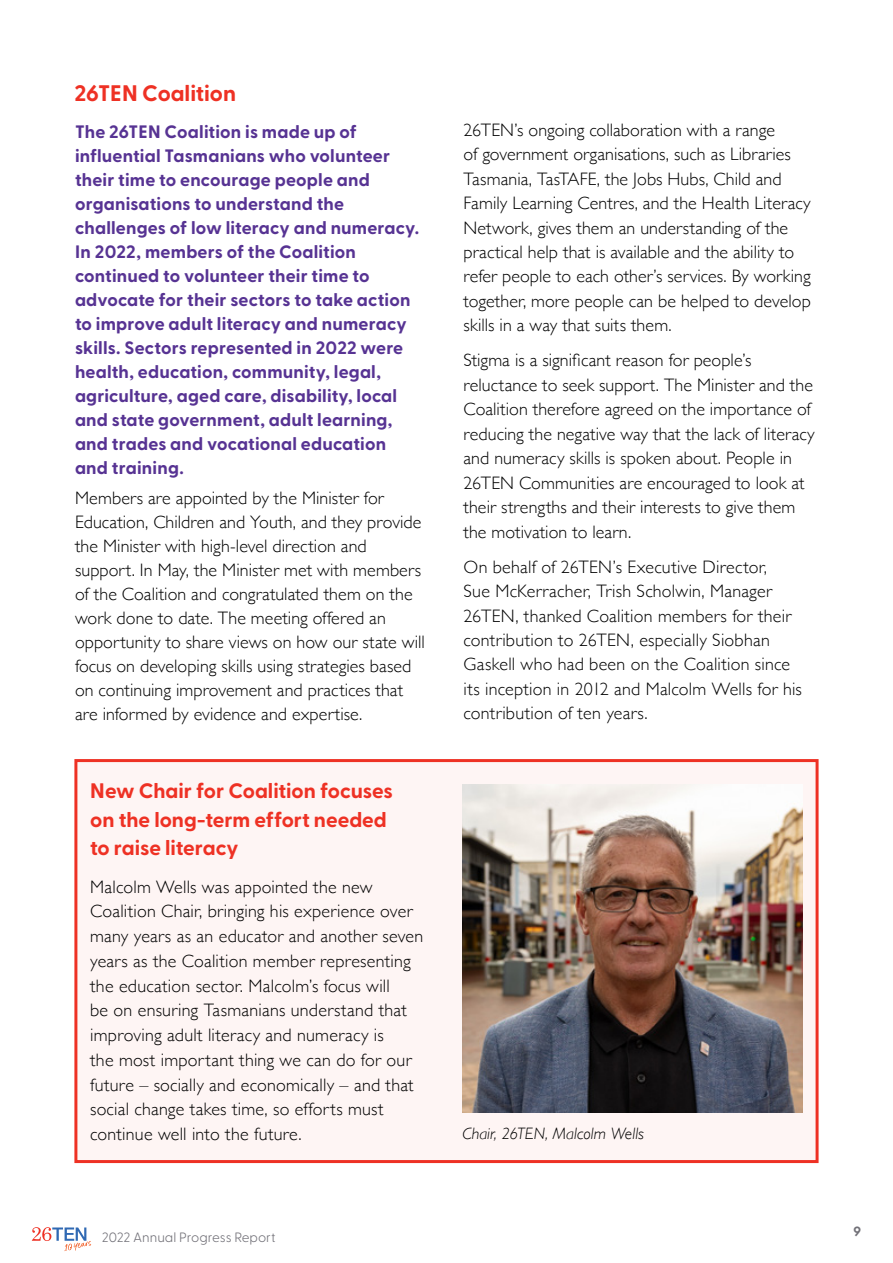
<style>
.page{position:relative;width:893px;height:1263px;background:#fff}
.page>*{position:absolute;margin:0;border:0;box-sizing:border-box;transform-origin:0 0}
._26ten_timeline_head{font:700 22.5px "Greycliff CF";color:#ee3124}
._26ten_intro{font:700 21px/28.5px "Greycliff CF";letter-spacing:-.005em;color:#ee3124}
._26ten_body{font:300 18px/24.5px "Gill Sans";letter-spacing:.005em;color:#000}
._26ten_intro-2{font:700 18px/24px "Greycliff CF";letter-spacing:.01em;color:#573393}
._26ten_caption{font:italic 300 16.5px "Gill Sans";color:#000}
.t1{font:300 13.5px "Greycliff CF";color:#727178}
.t2{font:700 13.5px "Greycliff CF";color:#727178}
</style>
<div class="page">
<div style="left:76px;top:760px;width:741px;height:401px;background:#fef5f4"></div>
<div style="left:74px;top:759px;width:745px;height:404px;border:3px solid #ee3124"></div>
<img style="left:462px;top:784px;width:341px;height:328px">
<svg style="left:32px;top:1227px;width:59px;height:24px"></svg>
<p class="_26ten_timeline_head" style="left:74px;top:76px;width:163px">26TEN Coalition</p>
<p class="_26ten_intro-2" style="left:75px;top:118px;width:346px">The 26TEN Coalition is made up of influential Tasmanians who volunteer their time to encourage people and organisations to understand the challenges of low literacy and numeracy.<br>In 2022, members of the Coalition continued to volunteer their time to advocate for their sectors to take action to improve adult literacy and numeracy skills. Sectors represented in 2022 were health, education, community, legal, agriculture, aged care, disability, local and state government, adult learning, and trades and vocational education and training.</p>
<p class="_26ten_body" style="left:75px;top:485px;width:351px;line-height:24px">Members are appointed by the Minister for Education, Children and Youth, and they provide the Minister with high-level direction and support. In May, the Minister met with members of the Coalition and congratulated them on the work done to date. The meeting offered an opportunity to share views on how our state will focus on developing skills using strategies based on continuing improvement and practices that are informed by evidence and expertise.</p>
<p class="_26ten_intro" style="left:90px;top:775px;width:304px">New Chair for Coalition focuses on the long-term effort needed to raise literacy</p>
<p class="_26ten_body" style="left:90px;top:873px;width:335px">Malcolm Wells was appointed the new Coalition Chair, bringing his experience over many years as an educator and another seven years as the Coalition member representing the education sector. Malcolm’s focus will<br>be on ensuring Tasmanians understand that improving adult literacy and numeracy is<br>the most important thing we can do for our future – socially and economically – and that social change takes time, so efforts must continue well into the future.</p>
<p class="t1" style="left:102px;top:1227px;width:175px">2022 Annual Progress Report</p>
<p class="_26ten_body" style="left:463px;top:117px;width:349px">26TEN’s ongoing collaboration with a range<br>of government organisations, such as Libraries Tasmania, TasTAFE, the Jobs Hubs, Child and Family Learning Centres, and the Health Literacy Network, gives them an understanding of the practical help that is available and the ability to refer people to each other’s services. By working together, more people can be helped to develop skills in a way that suits them.</p>
<p class="_26ten_body" style="left:463px;top:347px;width:353px">Stigma is a significant reason for people’s reluctance to seek support. The Minister and the Coalition therefore agreed on the importance of reducing the negative way that the lack of literacy and numeracy skills is spoken about. People in 26TEN Communities are encouraged to look at their strengths and their interests to give them the motivation to learn.</p>
<p class="_26ten_body" style="left:463px;top:554px;width:340px">On behalf of 26TEN’s Executive Director,<br>Sue McKerracher, Trish Scholwin, Manager 26TEN, thanked Coalition members for their contribution to 26TEN, especially Siobhan Gaskell who had been on the Coalition since its inception in 2012 and Malcolm Wells for his contribution of ten years.</p>
<p class="_26ten_caption" style="left:462px;top:1124px;width:183px">Chair, 26TEN, Malcolm Wells</p>
<p class="t2" style="left:853px;top:1220px;width:9px">9</p>
</div>
